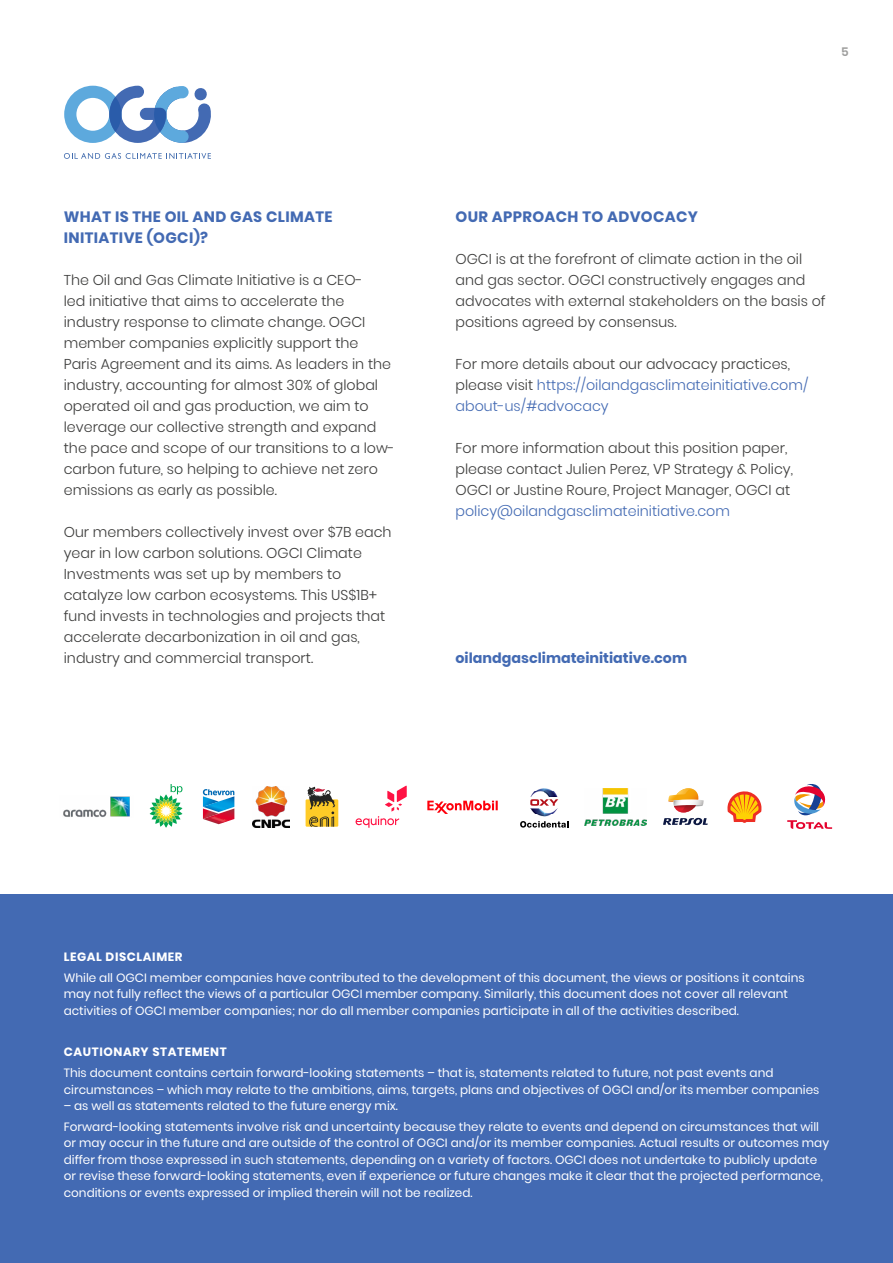
<style>
.page{position:relative;width:893px;height:1263px;background:#fff}
.page>*{position:absolute;margin:0;border:0;box-sizing:border-box;transform-origin:0 0}
.t1{font:700 15px/21px "Poppins";letter-spacing:.025em;color:#436ab3}
.t2{font:300 14.25px/21px "Poppins";color:#3c3c3b}
.t3{font:300 14.25px/21px "Poppins";color:#436ab3}
.t4{font:700 14.25px "Poppins";color:#436ab3}
.t5{font:12px/16.5px "Poppins";color:#fff}
.t6{font:700 12px "Poppins";letter-spacing:.05em;color:#fff}
.t7{font:600 12px "Poppins";color:#9e9e9d}
.s1{color:#3c3c3b}
</style>
<div class="page">
<div style="left:0;top:894px;width:893px;height:369px;background:#436ab3"></div>
<div style="left:306px;top:799px;width:32px;height:28px;background:#ffcb27"></div>
<svg style="left:307px;top:787px;width:28px;height:40px"></svg>
<svg style="left:150px;top:784px;width:32px;height:44px"></svg>
<svg style="left:203px;top:789px;width:31px;height:35px"></svg>
<svg style="left:356px;top:785px;width:51px;height:43px"></svg>
<svg style="left:427px;top:801px;width:71px;height:13px"></svg>
<svg style="left:663px;top:788px;width:45px;height:37px"></svg>
<svg style="left:727px;top:791px;width:35px;height:32px"></svg>
<svg style="left:787px;top:784px;width:45px;height:45px"></svg>
<img style="left:584px;top:788px;width:63px;height:37px">
<img style="left:252px;top:786px;width:37px;height:41px">
<img style="left:530px;top:788px;width:29px;height:29px">
<svg style="left:530px;top:799px;width:28px;height:7px"></svg>
<svg style="left:520px;top:821px;width:48px;height:7px"></svg>
<img style="left:63px;top:796px;width:67px;height:21px">
<svg style="left:64px;top:153px;width:147px;height:6px"></svg>
<svg style="left:64px;top:86px;width:147px;height:57px"></svg>
<p class="t1" style="left:64px;top:206px;width:270px">WHAT IS THE OIL AND GAS CLIMATE<br>INITIATIVE (OGCI ?(</p>
<p class="t2" style="left:64px;top:270px;width:300px">The Oil and Gas Climate Initiative is a CEO-</p>
<p class="t2" style="left:64px;top:312px;width:329px">industry response to climate change. OGCI member companies explicitly support the Paris Agreement and its aims. As leaders in the industry, accounting for almost 30% of global operated oil and gas production, we aim to leverage our collective strength and expand</p>
<p class="t2" style="left:64px;top:459px;width:316px">carbon future, so helping to achieve net zero</p>
<p class="t2" style="left:64px;top:291px;width:282px">led initiative that aims to accelerate the</p>
<p class="t2" style="left:64px;top:438px;width:333px">the pace and scope of our transitions to a low-</p>
<p class="t2" style="left:64px;top:480px;width:215px">emissions as early as possible.</p>
<p class="t2" style="left:64px;top:522px;width:329px">Our members collectively invest over $7B each year in low carbon solutions. OGCI Climate Investments was set up by members to catalyze low carbon ecosystems. This US$1 +B fund invests in technologies and projects that accelerate decarbonization in oil and gas,</p>
<p class="t2" style="left:64px;top:648px;width:251px">industry and commercial transport.</p>
<p class="t7" style="left:841px;top:45px;width:9px">5</p>
<p class="t1" style="left:455px;top:206px;width:244px">OUR APPROACH TO ADVOCACY</p>
<p class="t2" style="left:455px;top:249px;width:372px">OGCI is at the forefront of climate action in the oil and gas sector. OGCI constructively engages and advocates with external stakeholders on the basis of positions agreed by consensus.</p>
<p class="t3" style="left:455px;top:354px;width:354px"><span class="s1">For more details about our advocacy practices, please visit</span> https://oilandgasclimateinitiative.com/ about-us/#advocacy</p>
<p class="t2" style="left:455px;top:438px;width:339px">For more information about this position paper, please contact Julien Perez, VP Strategy &amp; Policy,<br>OGCI or Justine Roure, Project Manager, OGCI at</p>
<p class="t3" style="left:455px;top:501px;width:276px">policy@oilandgasclimateinitiative.com</p>
<p class="t4" style="left:455px;top:650px;width:233px">oilandgasclimateinitiative.com</p>
<p class="t6" style="left:64px;top:950px;width:120px">LEGAL DISCLAIMER</p>
<p class="t5" style="left:64px;top:969px;width:742px">While all OGCI member companies have contributed to the development of this document, the views or positions it contains may not fully reflect the views of a particular OGCI member company. Similarly, this document does not cover all relevant activities of OGCI member companies; nor do all member companies participate in all of the activities described.</p>
<p class="t6" style="left:64px;top:1045px;width:165px">CAUTIONARY STATEMENT</p>
<p class="t5" style="left:64px;top:1065px;width:757px">This document contains certain forward-looking statements – that is, statements related to future, not past events and circumstances – which may relate to the ambitions, aims, targets, plans and objectives of OGCI and/or its member companies</p>
<p class="t5" style="left:64px;top:1096px;width:757px;line-height:20.7px">– as well as statements related to the future energy mix.<br>Forward-looking statements involve risk and uncertainty because they relate to events and depend on circumstances that will</p>
<p class="t5" style="left:64px;top:1135px;width:767px">or may occur in the future and are outside of the control of OGCI and/or its member companies. Actual results or outcomes may differ from those expressed in such statements, depending on a variety of factors. OGCI does not undertake to publicly update or revise these forward-looking statements, even if experience or future changes make it clear that the projected performance, conditions or events expressed or implied therein will not be realized.</p>
</div>
